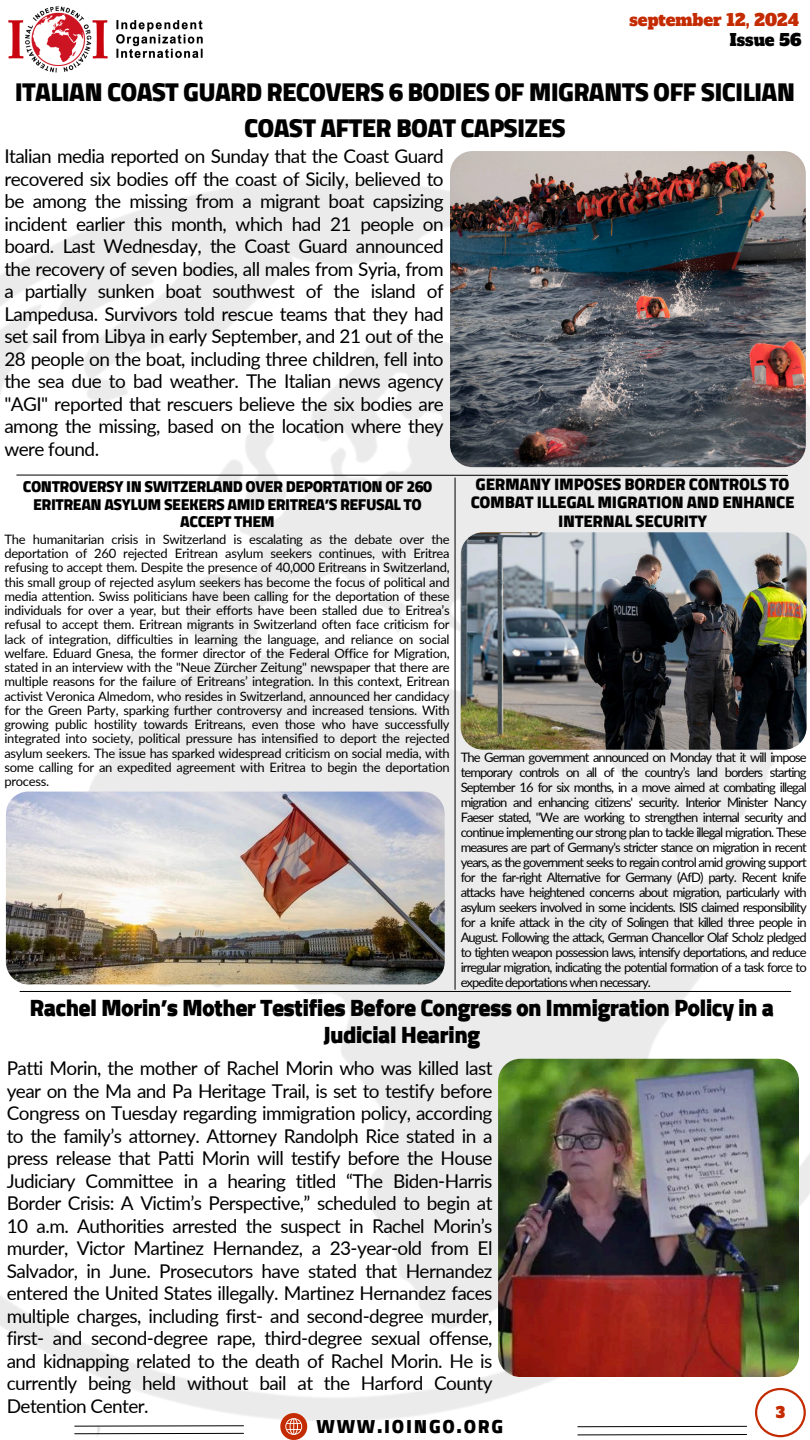
<style>
.page{position:relative;width:810px;height:1440px;background:#fff}
.page>*{position:absolute;margin:0;border:0;box-sizing:border-box;transform-origin:0 0}
.t1{font:900 26.2px/36px "Cairo";letter-spacing:-.03em;color:#000;text-align:center}
.t2{font:900 24px/26.2px "Cairo";letter-spacing:-.03em;color:#000;text-align:center}
.t3{font:900 19.2px "Cairo";letter-spacing:.09em;color:#000}
.t4{font:19px/22.5px "Lato";letter-spacing:-.03em;color:#000;text-align:justify}
.t5{font:900 17px/18.8px "Cairo";letter-spacing:-.015em;color:#000;text-align:center}
.t6{font:16.3px "Alfa Slab One";color:#c42b00}
.t7{font:16.3px "Alfa Slab One";color:#000}
.t8{font:900 16px/17.2px "Cairo";letter-spacing:-.03em;color:#000;text-align:center}
.t9{font:15px "Alfa Slab One";color:#c42b00}
.t10{font:13px/14.2px "Lato";letter-spacing:-.045em;color:#000;text-align:justify}
</style>
<div class="page">
<img style="left:0;top:153px;width:810px;height:1283px">
<svg style="left:16px;top:474px;width:772px;height:2px;background:#787878"></svg>
<img style="left:450px;top:151px;width:355px;height:316px;border-radius:22px">
<img style="left:498px;top:1059px;width:301px;height:318px;border-radius:22px">
<hr style="left:20px;top:991px;width:771px;height:1px;background:#000">
<svg style="left:755px;top:1388px;width:51px;height:49px"></svg>
<svg style="left:74px;top:1425px;width:170px;height:2px"></svg>
<svg style="left:280px;top:1413px;width:27px;height:27px"></svg>
<svg style="left:74px;top:1433px;width:170px;height:2px"></svg>
<svg style="left:577px;top:1426px;width:170px;height:1px"></svg>
<svg style="left:577px;top:1434px;width:170px;height:2px"></svg>
<hr style="left:455px;top:478px;width:1px;height:511px;background:#000">
<img style="left:6px;top:792px;width:439px;height:192px;border-radius:23px">
<img style="left:8px;top:6px;width:195px;height:67px">
<img style="left:461px;top:532px;width:345px;height:218px;border-radius:22px">
<p class="t6" style="left:630px;top:9px;width:171px">september 12, 2024</p>
<p class="t7" style="left:730px;top:29px;width:73px">Issue 56</p>
<h1 class="t1" style="left:15px;top:74px;width:782px">ITALIAN COAST GUARD RECOVERS 6 BODIES OF MIGRANTS OFF SICILIAN<br>COAST AFTER BOAT CAPSIZES</h1>
<h5 class="t4" style="left:4px;top:145px;width:441px">Italian media reported on Sunday that the Coast Guard recovered six bodies off the coast of Sicily, believed to be among the missing from a migrant boat capsizing incident earlier this month, which had 21 people on board. Last Wednesday, the Coast Guard announced the recovery of seven bodies, all males from Syria, from a partially sunken boat southwest of the island of Lampedusa. Survivors told rescue teams that they had set sail from Libya in early September, and 21 out of the 28 people on the boat, including three children, fell into the sea due to bad weather. The Italian news agency "AGI" reported that rescuers believe the six bodies are among the missing, based on the location where they were found.</h5>
<h2 class="t5" style="left:471px;top:474px;width:325px">GERMANY IMPOSES BORDER CONTROLS TO<br>COMBAT ILLEGAL MIGRATION AND ENHANCE<br>INTERNAL SECURITY</h2>
<p class="t8" style="left:23px;top:478px;width:411px">CONTROVERSY IN SWITZERLAND OVER DEPORTATION OF 260<br>ERITREAN ASYLUM SEEKERS AMID ERITREA’S REFUSAL TO<br>ACCEPT THEM</p>
<p class="t10" style="left:4px;top:532px;width:447px">The humanitarian crisis in Switzerland is escalating as the debate over the deportation of 260 rejected Eritrean asylum seekers continues, with Eritrea refusing to accept them. Despite the presence of 40,000 Eritreans in Switzerland, this small group of rejected asylum seekers has become the focus of political and media attention. Swiss politicians have been calling for the deportation of these individuals for over a year, but their efforts have been stalled due to Eritrea’s refusal to accept them. Eritrean migrants in Switzerland often face criticism for lack of integration, difficulties in learning the language, and reliance on social welfare. Eduard Gnesa, the former director of the Federal Office for Migration, stated in an interview with the "Neue Zürcher Zeitung" newspaper that there are multiple reasons for the failure of Eritreans’ integration. In this context, Eritrean activist Veronica Almedom, who resides in Switzerland, announced her candidacy for the Green Party, sparking further controversy and increased tensions. With growing public hostility towards Eritreans, even those who have successfully integrated into society, political pressure has intensified to deport the rejected asylum seekers. The issue has sparked widespread criticism on social media, with some calling for an expedited agreement with Eritrea to begin the deportation process.</p>
<p class="t10" style="left:461px;top:750px;width:348px;line-height:15px">The German government announced on Monday that it will impose temporary controls on all of the country’s land borders starting September 16 for six months, in a move aimed at combating illegal migration and enhancing citizens' security. Interior Minister Nancy Faeser stated, "We are working to strengthen internal security and continue implementing our strong plan to tackle illegal migration. These measures are part of Germany's stricter stance on migration in recent years, as the government seeks to regain control amid growing support for the far-right Alternative for Germany (AfD) party. Recent knife attacks have heightened concerns about migration, particularly with asylum seekers involved in some incidents. ISIS claimed responsibility for a knife attack in the city of Solingen that killed three people in August. Following the attack, German Chancellor Olaf Scholz pledged to tighten weapon possession laws, intensify deportations, and reduce irregular migration, indicating the potential formation of a task force to expedite deportations when necessary.</p>
<p class="t2" style="left:30px;top:995px;width:746px">Rachel Morin’s Mother Testifies Before Congress on Immigration Policy in a<br>Judicial Hearing</p>
<h6 class="t4" style="left:7px;top:1057px;width:487px">Patti Morin, the mother of Rachel Morin who was killed last year on the Ma and Pa Heritage Trail, is set to testify before Congress on Tuesday regarding immigration policy, according to the family’s attorney. Attorney Randolph Rice stated in a press release that Patti Morin will testify before the House Judiciary Committee in a hearing titled “The Biden-Harris Border Crisis: A Victim’s Perspective,” scheduled to begin at 10 a.m. Authorities arrested the suspect in Rachel Morin’s murder, Victor Martinez Hernandez, a 23-year-old from El Salvador, in June. Prosecutors have stated that Hernandez entered the United States illegally. Martinez Hernandez faces multiple charges, including first- and second-degree murder, first- and second-degree rape, third-degree sexual offense, and kidnapping related to the death of Rachel Morin. He is currently being held without bail at the Harford County Detention Center.</h6>
<p class="t3" style="left:317px;top:1415px;width:188px">WWW.IOINGO.ORG</p>
<p class="t9" style="left:776px;top:1402px;width:11px">3</p>
</div>
